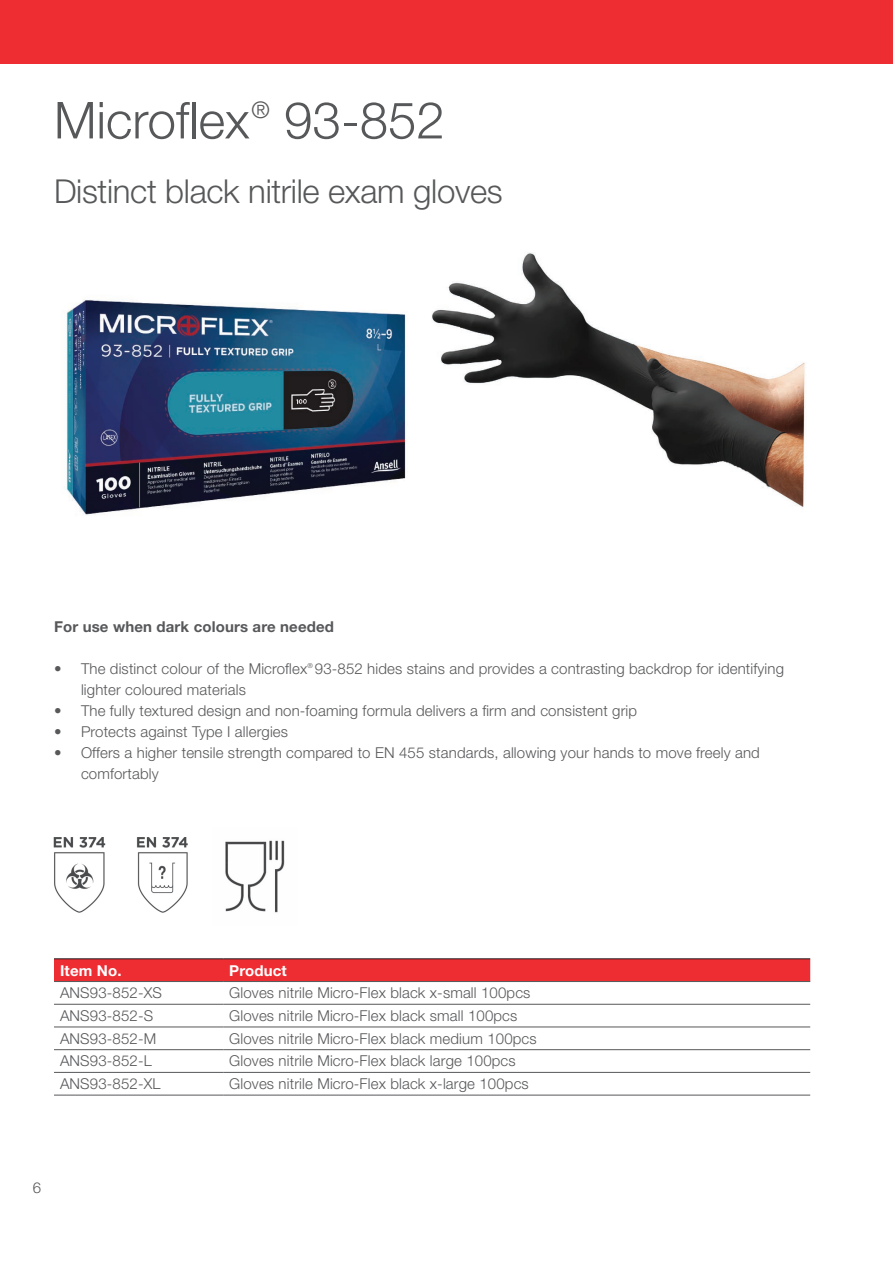
<style>
.page{position:relative;width:893px;height:1263px;background:#fff}
.page>*{position:absolute;margin:0;border:0;box-sizing:border-box;transform-origin:0 0}
.t1{font:300 51px "Helvetica Neue LT Std";color:#57585a}
.t2{font:300 33px "Helvetica Neue LT Std";letter-spacing:-.01em;color:#57585a}
.t3{font:300 15px/21px "Helvetica Neue LT Std";letter-spacing:.01em;color:#57585a}
.t4{font:700 15px "Helvetica Neue LT Std";letter-spacing:.01em;color:#57585a}
.t5{font:700 15px "Helvetica Neue LT Std";letter-spacing:.01em;color:#fff}
.t6{font:300 6.75px "Helvetica Neue LT Std";color:#57585a}
</style>
<div class="page">
<div style="left:54px;top:959px;width:756px;height:22px;background:#ee2d33"></div>
<hr style="left:54px;top:958px;width:169px;height:1px;background:#231f20">
<hr style="left:223px;top:958px;width:587px;height:1px;background:#231f20">
<hr style="left:54px;top:981px;width:169px;height:1px;background:#57585a">
<hr style="left:223px;top:981px;width:587px;height:1px;background:#57585a">
<hr style="left:54px;top:1004px;width:169px;height:1px;background:#57585a">
<hr style="left:223px;top:1004px;width:587px;height:1px;background:#57585a">
<hr style="left:54px;top:1027px;width:169px;height:1px;background:#57585a">
<hr style="left:223px;top:1027px;width:587px;height:1px;background:#57585a">
<hr style="left:54px;top:1049px;width:169px;height:1px;background:#57585a">
<hr style="left:223px;top:1049px;width:587px;height:1px;background:#57585a">
<hr style="left:54px;top:1072px;width:169px;height:1px;background:#57585a">
<hr style="left:223px;top:1072px;width:587px;height:1px;background:#57585a">
<hr style="left:54px;top:1095px;width:169px;height:1px;background:#57585a">
<hr style="left:223px;top:1095px;width:587px;height:1px;background:#57585a">
<img style="left:448px;top:252px;width:357px;height:255px">
<img style="left:66px;top:289px;width:393px;height:227px">
<div style="left:0;top:0;width:893px;height:64px;background:#ee2d33"></div>
<img style="left:225px;top:840px;width:60px;height:73px">
<img style="left:136px;top:837px;width:52px;height:76px">
<img style="left:53px;top:837px;width:53px;height:76px">
<h1 class="t1" style="left:54px;top:89px;width:392px">Microflex<sup>®</sup> 93-852</h1>
<h2 class="t2" style="left:54px;top:171px;width:450px">Distinct black nitrile exam gloves</h2>
<p class="t4" style="left:54px;top:617px;width:281px">For use when dark colours are needed</p>
<p class="t3" style="left:54px;top:658px;width:255px">• The distinct colour of the Microflex</p>
<p class="t6" style="left:307px;top:661px;width:7px">®</p>
<p class="t3" style="left:315px;top:658px;width:471px">93-852 hides stains and provides a contrasting backdrop for identifying</p>
<p class="t3" style="left:81px;top:679px;width:166px">lighter coloured materials</p>
<p class="t3" style="left:54px;top:700px;width:585px">• The fully textured design and non-foaming formula delivers a firm and consistent grip</p>
<p class="t3" style="left:54px;top:721px;width:236px">• Protects against Type I allergies</p>
<p class="t3" style="left:81px;top:742px;width:680px;text-indent:-27px">• Offers a higher tensile strength compared to EN 455 standards, allowing your hands to move freely and comfortably</p>
<p class="t5" style="left:60px;top:961px;width:63px">Item No.</p>
<p class="t5" style="left:229px;top:961px;width:59px">Product</p>
<p class="t3" style="left:60px;top:982px;width:103px">ANS93-852-XS</p>
<p class="t3" style="left:229px;top:982px;width:303px">Gloves nitrile Micro-Flex black x-small 100pcs</p>
<p class="t3" style="left:60px;top:1005px;width:95px">ANS93-852-S</p>
<p class="t3" style="left:229px;top:1005px;width:290px">Gloves nitrile Micro-Flex black small 100pcs</p>
<p class="t3" style="left:60px;top:1027px;width:98px">ANS93-852-M</p>
<p class="t3" style="left:229px;top:1027px;width:309px">Gloves nitrile Micro-Flex black medium 100pcs</p>
<p class="t3" style="left:60px;top:1050px;width:93px">ANS93-852-L</p>
<p class="t3" style="left:229px;top:1050px;width:288px">Gloves nitrile Micro-Flex black large 100pcs</p>
<p class="t3" style="left:60px;top:1073px;width:102px">ANS93-852-XL</p>
<p class="t3" style="left:229px;top:1073px;width:301px">Gloves nitrile Micro-Flex black x-large 100pcs</p>
<p class="t3" style="left:33px;top:1176px;width:10px">6</p>
</div>
